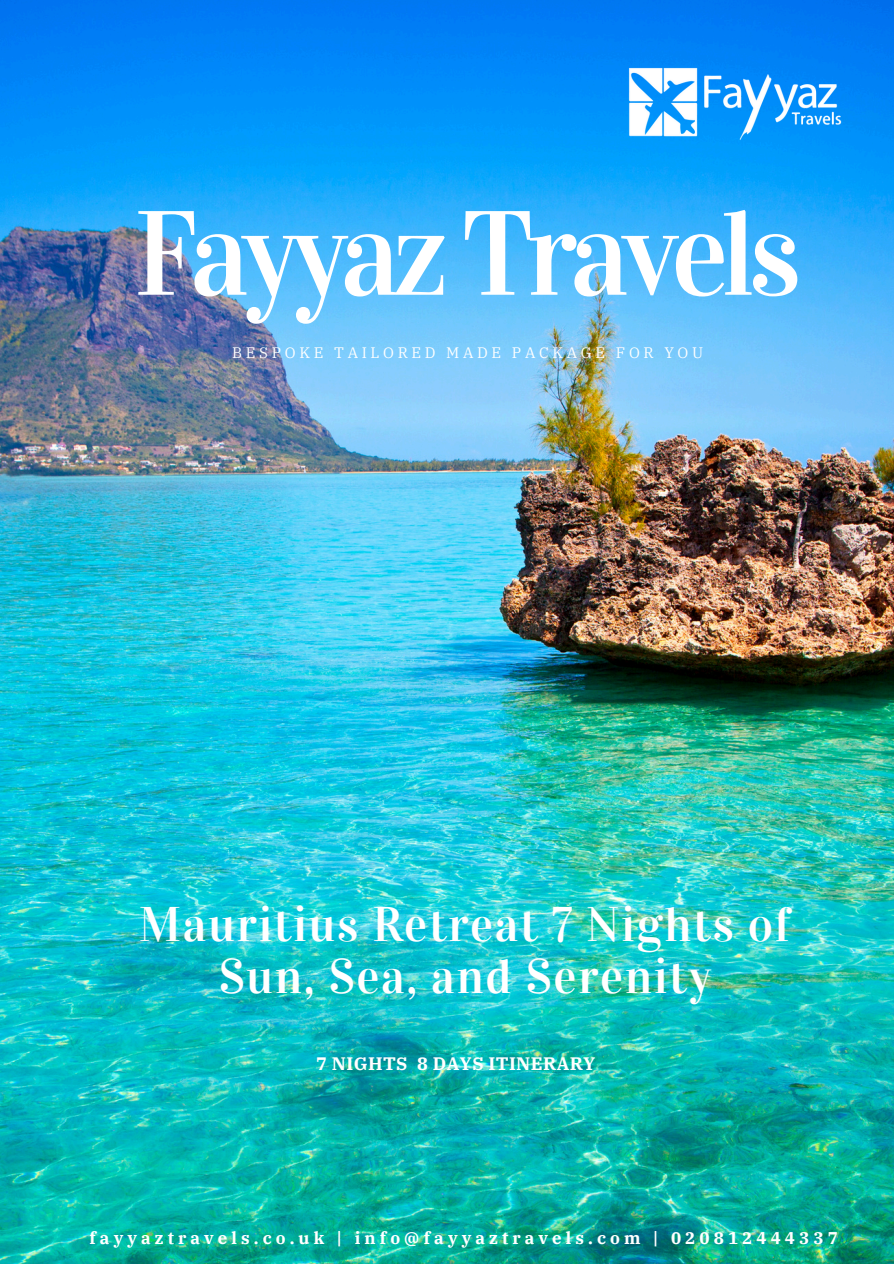
<style>
.page{position:relative;width:894px;height:1264px;background:#fff}
.page>*{position:absolute;margin:0;border:0;box-sizing:border-box;transform-origin:0 0}
.t1{font:120px "Vidaloka";letter-spacing:-.06em;color:#fff}
.t2{font:48.45px/51.8px "Vidaloka";letter-spacing:.03em;color:#fff;text-align:center}
.t3{font:700 18px "IBM Plex Serif";letter-spacing:.02em;color:#fff}
.t4{font:700 16.95px "IBM Plex Serif";letter-spacing:.24em;color:#fff}
.t5{font:15.15px "IBM Plex Serif";letter-spacing:.24em;color:#fff}
</style>
<div class="page">
<img style="left:0;top:0;width:893px;height:1263px">
<img style="left:627px;top:28px;width:216px;height:144px">
<h1 class="t1" style="left:134px;top:182px;width:668px">Fayyaz Travels</h1>
<p class="t5" style="left:232px;top:342px;width:472px">BESPOKE TAILORED MADE PACKAGE FOR YOU</p>
<h3 class="t2" style="left:139px;top:898px;width:653px">Mauritius Retreat 7 Nights of<br>Sun, Sea, and Serenity</h3>
<h2 class="t3" style="left:316px;top:1051px;width:281px">7 NIGHTS 8 DAYS ITINERARY</h2>
<h4 class="t4" style="left:89px;top:1226px;width:749px">fayyaztravels.co.uk | info@fayyaztravels.com | 020812444337</h4>
</div>
